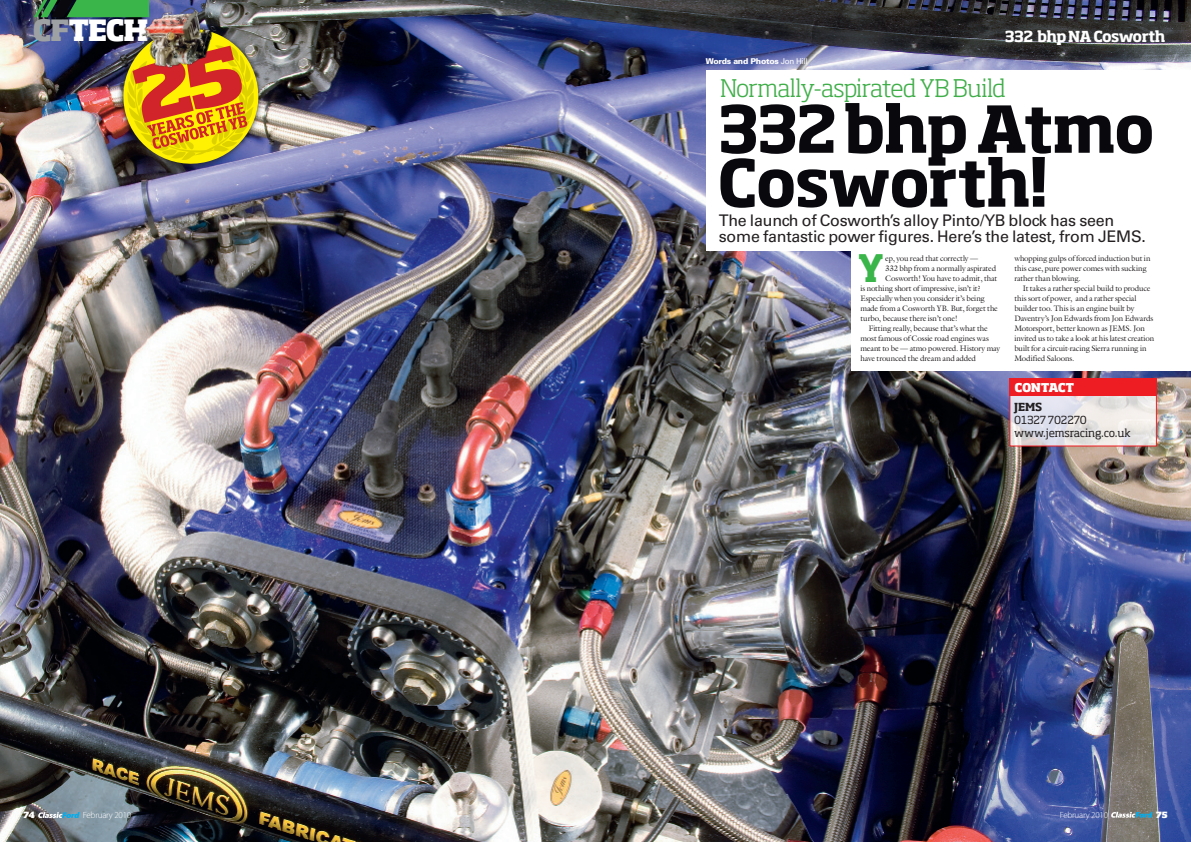
<style>
.page{position:relative;width:1191px;height:842px;background:#fff}
.page>*{position:absolute;margin:0;border:0;box-sizing:border-box;transform-origin:0 0}
.CF_Headline_Soho_Bol{font:700 63.7px/53.9px "Soho Std";letter-spacing:-.035em;color:#08080d}
.t1{font:700 37.5px "Soho Std";color:#3ab54a}
.t2{font:800 29px "Soho Std";letter-spacing:-.06em;color:#fff}
.boxy_boxy_bold{font:300 24px "Soho Std";letter-spacing:-.03em;color:#40ae49}
.CF_Standfirst_Soho_R{font:16px/16px "Univers";letter-spacing:-.015em;color:#231f20}
.t3{font:700 15px "Soho Std";letter-spacing:-.04em;color:#fff}
.t4{font:800 12px "Soho Std";letter-spacing:-.045em;color:#fff}
.CF_Crosshead_Soho_Bo{font:11px "Soho Std";letter-spacing:-.01em;color:#231f20}
.CF_Crosshead_Soho_Bo-2{font:700 11px "Soho Std";color:#231f20}
.t5{font:300 9px "Myriad Pro";letter-spacing:-.025em;color:#fff}
.t6{font:800 8.5px "Soho Std";color:#fff}
.CF_Body_Galliard_Rom{font:8px/10px "Galliard";letter-spacing:-.02em;color:#231f20}
.t7{font:900 8px "Univers";letter-spacing:-.035em;color:#fff}
.s1{color:#9ea1a4}
.s2{font-weight:400}
</style>
<div class="page">
<img style="left:0;top:0;width:1191px;height:842px">
<div style="left:852px;top:191px;width:339px;height:180px;background:#fff"></div>
<svg style="left:38px;top:812px;width:42px;height:6px"></svg>
<svg style="left:1110px;top:812px;width:42px;height:6px"></svg>
<div style="left:706px;top:71px;width:485px;height:180px;background:#fff"></div>
<svg style="left:1011px;top:396px;width:143px;height:48px;background:#e5e4e7"></svg>
<div style="left:1009px;top:378px;width:147px;height:18px;background:#ee1d23"></div>
<img style="left:34px;top:0;width:231px;height:171px">
<img style="left:135px;top:0;width:86px;height:76px">
<p class="t2" style="left:33px;top:12px;width:118px"><span class="s1">CF</span>TECH</p>
<p class="t7" style="left:706px;top:56px;width:103px">Words and Photos <span class="s2">Jon Hill</span></p>
<p class="t3" style="left:1005px;top:27px;width:162px">332 bhp NA Cosworth</p>
<p class="boxy_boxy_bold" style="left:720px;top:73px;width:287px">Normally-aspirated YB Build</p>
<p class="CF_Headline_Soho_Bol" style="left:717px;top:100px;width:439px">332 bhp Atmo<br>Cosworth!</p>
<p class="CF_Standfirst_Soho_R" style="left:719px;top:212px;width:429px">The launch of Cosworth’s alloy Pinto/YB block has seen some fantastic power figures. Here’s the latest, from JEMS.</p>
<p class="t1" style="left:858px;top:243px;width:28px">Y</p>
<p class="CF_Body_Galliard_Rom" style="left:885px;top:253px;width:94px">ep, you read that correctly —</p>
<p class="CF_Body_Galliard_Rom" style="left:885px;top:263px;width:112px">332 bhp from a normally aspirated</p>
<p class="CF_Body_Galliard_Rom" style="left:885px;top:273px;width:113px">Cosworth! You have to admit, that</p>
<p class="CF_Body_Galliard_Rom" style="left:860px;top:283px;width:122px">is nothing short of impressive, isn’t it?</p>
<p class="CF_Body_Galliard_Rom" style="left:860px;top:293px;width:126px">Especially when you consider it’s being</p>
<p class="CF_Body_Galliard_Rom" style="left:860px;top:303px;width:139px">made from a Cosworth YB. But, forget the</p>
<p class="CF_Body_Galliard_Rom" style="left:860px;top:313px;width:99px">turbo, because there isn’t one!</p>
<p class="CF_Body_Galliard_Rom" style="left:860px;top:323px;width:141px;text-indent:9px">Fitting really, because that’s what the most famous of Cossie road engines was meant to be — atmo powered. History may have trounced the dream and added</p>
<p class="CF_Body_Galliard_Rom" style="left:1014px;top:253px;width:138px">whopping gulps of forced induction but in this case, pure power comes with sucking rather than blowing.</p>
<p class="CF_Body_Galliard_Rom" style="left:1014px;top:283px;width:141px;text-indent:9px">It takes a rather special build to produce this sort of power, and a rather special builder too. This is an engine built by Daventry’s Jon Edwards from Jon Edwards Motorsport, better known as JEMS. Jon invited us to take a look at his latest creation built for a circuit-racing Sierra running in Modified Saloons.</p>
<p class="t4" style="left:1014px;top:380px;width:61px">CONTACT</p>
<p class="CF_Crosshead_Soho_Bo-2" style="left:1014px;top:400px;width:30px">JEMS</p>
<p class="CF_Crosshead_Soho_Bo" style="left:1014px;top:413px;width:74px">01327 702270</p>
<p class="CF_Crosshead_Soho_Bo" style="left:1014px;top:426px;width:118px">www.jemsracing.co.uk</p>
<p class="t6" style="left:23px;top:809px;width:13px">74</p>
<p class="t5" style="left:83px;top:810px;width:50px">February 2010</p>
<p class="t5" style="left:1059px;top:810px;width:50px">February 2010</p>
<p class="t6" style="left:1155px;top:809px;width:13px">75</p>
</div>
